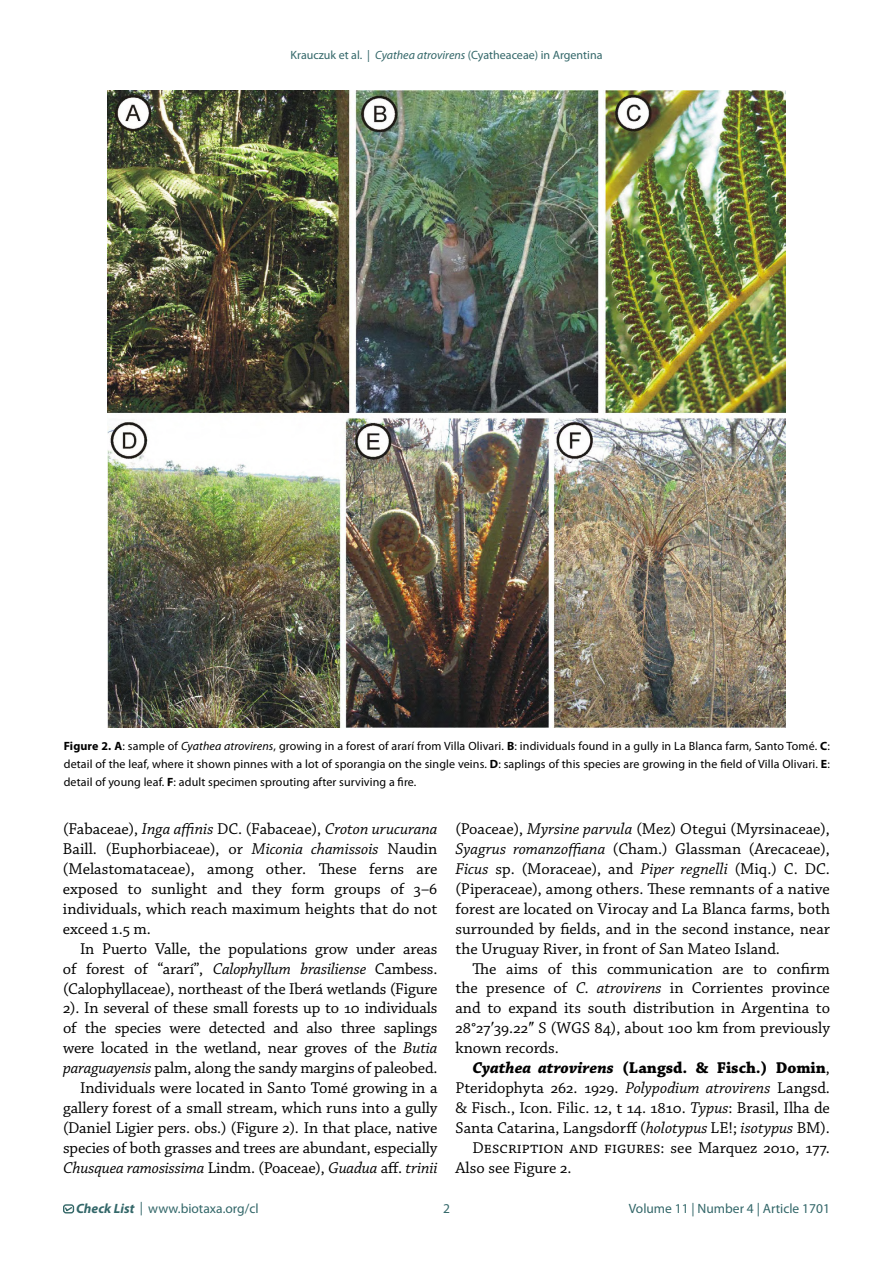
<style>
.page{position:relative;width:893px;height:1263px;background:#fff}
.page>*{position:absolute;margin:0;border:0;box-sizing:border-box;transform-origin:0 0}
.t1{font:16.5px/20px "Chaparral Pro";color:#000;text-align:justify}
.t2{font:700 16.5px "Chaparral Pro";color:#000}
.t3{font:13.5px "Myriad Pro";color:#336769}
.t4{font:12px/18px "Myriad Pro";letter-spacing:.01em;color:#000;text-align:justify}
.t5{font:12px "Myriad Pro";color:#336769}
.s1{font-style:italic}
.s2{font-weight:700}
.s3{font-family:"Times New Roman"}
.s4{font-weight:400}
.s5{font-weight:700;font-style:italic}
</style>
<div class="page">
<div style="left:63px;top:1204px;width:11px;height:9px;border:1px solid #336767;border-radius:2px"></div>
<svg style="left:64px;top:1206px;width:9px;height:6px"></svg>
<img style="left:107px;top:90px;width:679px;height:638px">
<p class="t5" style="left:291px;top:47px;width:313px">Krauczuk et al. | <span class="s1">Cyathea atrovirens</span> (Cyatheaceae) in Argentina</p>
<p class="t4" style="left:64px;top:736px;width:768px"><span class="s2">Figure 2. A</span>: sample of <span class="s1">Cyathea atrovirens</span>, growing in a forest of ararí from Villa Olivari. <span class="s2">B</span>: individuals found in a gully in La Blanca farm, Santo Tomé. <span class="s2">C</span>: detail of the leaf, where it shown pinnes with a lot of sporangia on the single veins. <span class="s2">D</span>: saplings of this species are growing in the field of Villa Olivari. <span class="s2">E</span>: detail of young leaf. <span class="s2">F</span>: adult specimen sprouting after surviving a fire.</p>
<p class="t1" style="left:63px;top:819px;width:376px">(Fabaceae), <span class="s1">Inga affinis</span> DC. (Fabaceae), <span class="s1">Croton urucurana </span>Baill. (Euphorbiaceae), or <span class="s1">Miconia chamissois</span> Naudin (Melastomataceae), among other. These ferns are exposed to sunlight and they form groups of 3–6 individuals, which reach maximum heights that do not exceed 1.5 m.</p>
<p class="t1" style="left:63px;top:939px;width:376px;text-align:right">In Puerto Valle, the populations grow under areas of forest of “ararí”, <span class="s1">Calophyllum brasiliense</span> Cambess. (Calophyllaceae), northeast of the Iberá wetlands (Figure 2). In several of these small forests up to 10 individuals of the species were detected and also three saplings were located in the wetland, near groves of the <span class="s1">Butia paraguayensis</span> palm, along the sandy margins of paleobed.<br>Individuals were located in Santo Tomé growing in a gallery forest of a small stream, which runs into a gully (Daniel Ligier pers. obs.) (Figure 2). In that place, native species of both grasses and trees are abundant, especially <span class="s1">Chusquea ramosissima</span> Lindm. (Poaceae), <span class="s1">Guadua</span> aff. <span class="s1">trinii</span></p>
<p class="t1" style="left:455px;top:819px;width:376px">(Poaceae), <span class="s1">Myrsine parvula</span> (Mez) Otegui (Myrsinaceae), <span class="s1">Syagrus romanzoffiana</span> (Cham.) Glassman (Arecaceae), <span class="s1">Ficus</span> sp. (Moraceae), and <span class="s1">Piper regnelli</span> (Miq.) C. DC. (Piperaceae), among others. These remnants of a native forest are located on Virocay and La Blanca farms, both surrounded by fields, and in the second instance, near the Uruguay River, in front of San Mateo Island.</p>
<p class="t1" style="left:455px;top:959px;width:376px;text-indent:17px">The aims of this communication are to confirm the presence of <span class="s1">C. atrovirens</span> in Corrientes province and to expand its south distribution in Argentina to 28°27<span class="s3">ʹ</span>39.22<span class="s3">ʺ</span> S (WGS 84), about 100 km from previously known records.</p>
<p class="t2" style="left:472px;top:1058px;width:359px"><span class="s1">Cyathea atrovirens</span> (Langsd. &amp; Fisch.) Domin<span class="s4">,</span></p>
<p class="t1" style="left:455px;top:1079px;width:376px">Pteridophyta 262. 1929. <span class="s1">Polypodium atrovirens</span> Langsd.</p>
<p class="t1" style="left:455px;top:1098px;width:376px">&amp; Fisch., Icon. Filic. 12, t 14. 1810. <span class="s1">Typus</span>: Brasil, Ilha de</p>
<p class="t1" style="left:455px;top:1118px;width:376px">Santa Catarina, Langsdorff (<span class="s1">holotypus</span> LE!; <span class="s1">isotypus</span> BM).</p>
<p class="t1" style="left:472px;top:1138px;width:359px">Description and figures: see Marquez 2010, 177.</p>
<p class="t1" style="left:455px;top:1158px;width:118px">Also see Figure 2.</p>
<p class="t3" style="left:76px;top:1200px;width:184px"><span class="s5">Check List</span> | www.biotaxa.org/cl</p>
<p class="t3" style="left:443px;top:1200px;width:8px">2</p>
<p class="t3" style="left:629px;top:1200px;width:203px">Volume 11 | Number 4 | Article 1701</p>
</div>
